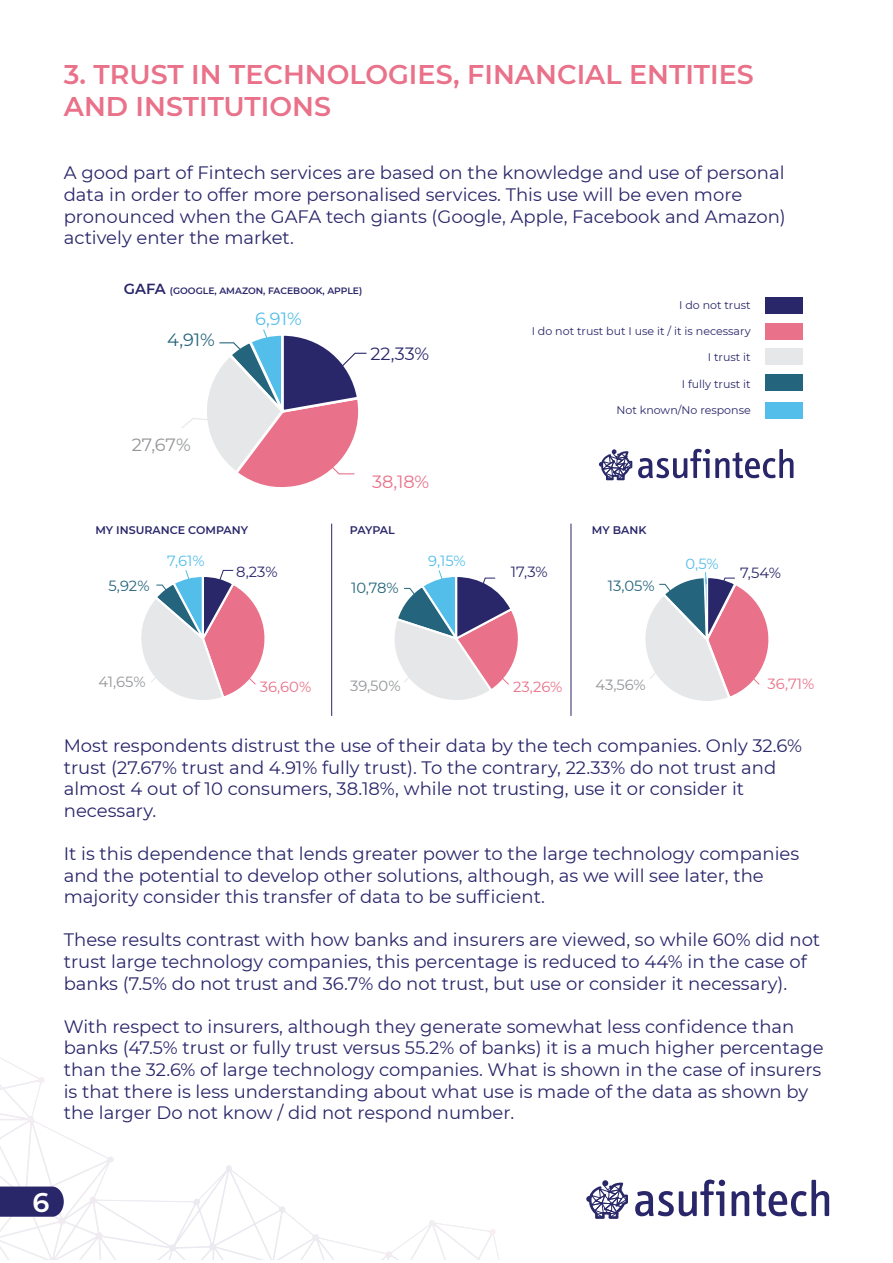
<style>
.page{position:relative;width:893px;height:1263px;background:#fff}
.page>*{position:absolute;margin:0;border:0;box-sizing:border-box;transform-origin:0 0}
.t1{font:600 27px/32.4px "Montserrat";color:#e97189}
.t2{font:600 27px "Montserrat";color:#fff}
.t3{font:18px/21.6px "Montserrat";color:#29266a}
.t4{font:17.7px "Montserrat";color:#29266a}
.t5{font:17.7px "Montserrat";color:#e97189}
.t6{font:17.7px "Montserrat";color:#939598}
.t7{font:17.7px "Montserrat";color:#24647c}
.t8{font:17.7px "Montserrat";color:#53bee9}
.t9{font:14.7px "Montserrat";color:#939598}
.t10{font:14.7px "Montserrat";color:#e97189}
.t11{font:14.7px "Montserrat";color:#24647c}
.t12{font:14.7px "Montserrat";color:#29266a}
.t13{font:14.7px "Montserrat";color:#53bee9}
.t14{font:11.1px "Montserrat";color:#29266a}
.t15{font:600 11.1px "Montserrat";color:#29266a}
.t16{font:600 9.15px "Montserrat";color:#29266a}
.s1{font-size:14.7px}
</style>
<div class="page">
<svg style="left:0;top:1057px;width:499px;height:203px"></svg>
<div style="left:765px;top:297px;width:37px;height:16px;background:#29266a"></div>
<div style="left:765px;top:323px;width:37px;height:16px;background:#e97189"></div>
<div style="left:765px;top:348px;width:37px;height:17px;background:#e6e7e9"></div>
<div style="left:765px;top:374px;width:37px;height:17px;background:#24647c"></div>
<div style="left:765px;top:402px;width:37px;height:17px;background:#53bee9"></div>
<svg style="left:599px;top:449px;width:33px;height:31px"></svg>
<svg style="left:638px;top:449px;width:155px;height:29px"></svg>
<svg style="left:181px;top:329px;width:186px;height:159px"></svg>
<hr style="left:331px;top:524px;width:1px;height:192px;background:#29266a">
<hr style="left:571px;top:524px;width:1px;height:192px;background:#29266a">
<svg style="left:141px;top:569px;width:124px;height:131px"></svg>
<svg style="left:395px;top:570px;width:123px;height:130px"></svg>
<svg style="left:645px;top:572px;width:124px;height:129px"></svg>
<svg style="left:586px;top:1180px;width:42px;height:39px"></svg>
<svg style="left:732px;top:1180px;width:97px;height:36px"></svg>
<svg style="left:635px;top:1179px;width:90px;height:37px"></svg>
<h1 class="t1" style="left:64px;top:57px;width:692px">3. TRUST IN TECHNOLOGIES, FINANCIAL ENTITIES<br>AND INSTITUTIONS</h1>
<p class="t3" style="left:64px;top:161px;width:724px">A good part of Fintech services are based on the knowledge and use of personal data in order to offer more personalised services. This use will be even more pronounced when the GAFA tech giants (Google, Apple, Facebook and Amazon) actively enter the market.</p>
<p class="t16" style="left:124px;top:285px;width:240px"><span class="s1">GAFA</span> (GOOGLE, AMAZON, FACEBOOK, APPLE)</p>
<p class="t7" style="left:167px;top:328px;width:49px">4,91%</p>
<p class="t8" style="left:255px;top:307px;width:48px">6,91%</p>
<p class="t4" style="left:371px;top:341px;width:60px">22,33%</p>
<p class="t6" style="left:132px;top:432px;width:60px">27,67%</p>
<p class="t5" style="left:372px;top:470px;width:59px">38,18%</p>
<p class="t14" style="left:679px;top:298px;width:73px">I do not trust</p>
<p class="t14" style="left:532px;top:324px;width:221px">I do not trust but I use it / it is necessary</p>
<p class="t14" style="left:708px;top:350px;width:44px">I trust it</p>
<p class="t14" style="left:682px;top:376px;width:70px">I fully trust it</p>
<p class="t14" style="left:616px;top:402px;width:136px">Not known/No response</p>
<p class="t15" style="left:95px;top:522px;width:154px">MY INSURANCE COMPANY</p>
<p class="t15" style="left:350px;top:523px;width:46px">PAYPAL</p>
<p class="t15" style="left:592px;top:523px;width:56px">MY BANK</p>
<p class="t11" style="left:109px;top:576px;width:43px">5,92%</p>
<p class="t13" style="left:167px;top:550px;width:39px">7,61%</p>
<p class="t12" style="left:236px;top:561px;width:43px">8,23%</p>
<p class="t11" style="left:351px;top:577px;width:49px">10,78%</p>
<p class="t13" style="left:428px;top:550px;width:39px">9,15%</p>
<p class="t12" style="left:511px;top:561px;width:38px">17,3%</p>
<p class="t11" style="left:608px;top:575px;width:48px">13,05%</p>
<p class="t13" style="left:686px;top:554px;width:35px">0,5%</p>
<p class="t12" style="left:740px;top:562px;width:42px">7,54%</p>
<p class="t9" style="left:99px;top:671px;width:49px">41,65%</p>
<p class="t10" style="left:260px;top:676px;width:53px">36,60%</p>
<p class="t9" style="left:350px;top:676px;width:52px">39,50%</p>
<p class="t10" style="left:513px;top:676px;width:51px">23,26%</p>
<p class="t9" style="left:596px;top:674px;width:52px">43,56%</p>
<p class="t10" style="left:768px;top:674px;width:48px">36,71%</p>
<p class="t3" style="left:64px;top:734px;width:740px">Most respondents distrust the use of their data by the tech companies. Only 32.6% trust (27.67% trust and 4.91% fully trust). To the contrary, 22.33% do not trust and almost 4 out of 10 consumers, 38.18%, while not trusting, use it or consider it necessary.</p>
<p class="t3" style="left:64px;top:842px;width:737px">It is this dependence that lends greater power to the large technology companies and the potential to develop other solutions, although, as we will see later, the majority consider this transfer of data to be sufficient.</p>
<p class="t3" style="left:64px;top:928px;width:758px">These results contrast with how banks and insurers are viewed, so while 60% did not trust large technology companies, this percentage is reduced to 44% in the case of banks (7.5% do not trust and 36.7% do not trust, but use or consider it necessary).</p>
<p class="t3" style="left:64px;top:1015px;width:761px">With respect to insurers, although they generate somewhat less confidence than banks (47.5% trust or fully trust versus 55.2% of banks) it is a much higher percentage than the 32.6% of large technology companies. What is shown in the case of insurers is that there is less understanding about what use is made of the data as shown by the larger Do not know / did not respond number.</p>
<h1 class="t2" style="left:32px;top:1183px;width:18px">6</h1>
</div>
